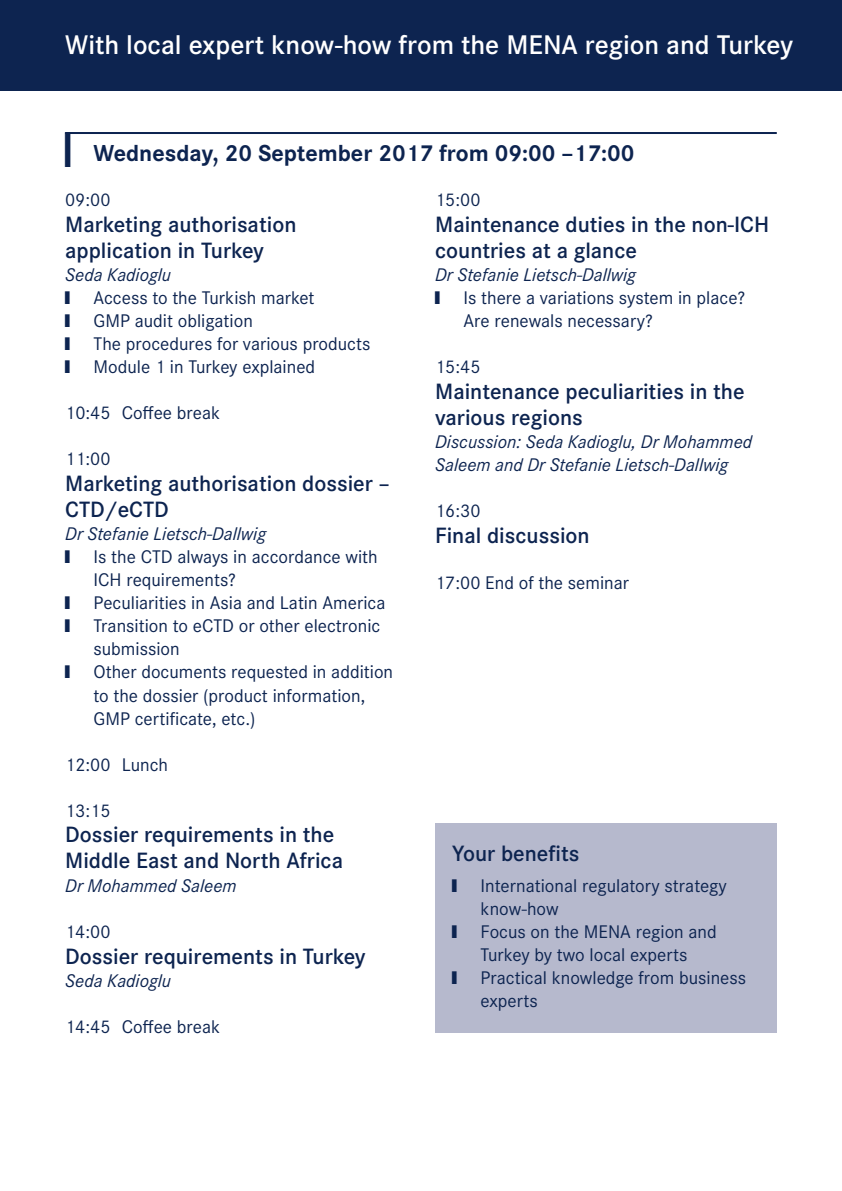
<style>
.page{position:relative;width:842px;height:1191px;background:#fff}
.page>*{position:absolute;margin:0;border:0;box-sizing:border-box;transform-origin:0 0}
.t1{font:600 28px "Corporate Swtp";color:#fff}
.t2{font:700 24px "Corporate Swtp";color:#0d2450}
.t3{font:600 23px/26px "Corporate Swtp";color:#0d2450}
.t4{font:19px/23px "Corporate Swtp";color:#0d2450}
.t5{font:italic 19px/23px "Corporate S";color:#0d2450}
.s1{font-size:52px}
</style>
<div class="page">
<div style="left:0;top:0;width:842px;height:91px;background:#0d2450"></div>
<hr style="left:65px;top:132px;width:712px;height:2px;background:#0d2450">
<div style="left:435px;top:823px;width:342px;height:209px;background:#b6b9cd"></div>
<h1 class="t1" style="left:65px;top:35px;width:729px">With local expert know-how from the MENA region and Turkey</h1>
<p class="t2" style="left:65px;top:145px;width:571px"><span class="s1">†</span> Wednesday, 20 September 2017 from 09:00 –17:00</p>
<p class="t4" style="left:435px;top:190px;width:47px">15:00</p>
<p class="t3" style="left:435px;top:214px;width:335px">Maintenance duties in the non-ICH countries at a glance</p>
<p class="t5" style="left:435px;top:263px;width:202px">Dr Stefanie Lietsch-Dallwig</p>
<p class="t4" style="left:435px;top:288px;width:6px">†</p>
<p class="t4" style="left:463px;top:288px;width:283px">Is there a variations system in place?<br>Are renewals necessary?</p>
<p class="t4" style="left:435px;top:357px;width:47px">15:45</p>
<p class="t3" style="left:435px;top:381px;width:311px">Maintenance peculiarities in the various regions</p>
<p class="t5" style="left:435px;top:430px;width:319px">Discussion: Seda Kadioglu, Dr Mohammed<br>Saleem and Dr Stefanie Lietsch-Dallwig</p>
<p class="t4" style="left:435px;top:501px;width:47px">16:30</p>
<p class="t3" style="left:435px;top:525px;width:156px">Final discussion</p>
<p class="t4" style="left:435px;top:573px;width:195px">17:00 End of the seminar</p>
<p class="t4" style="left:65px;top:190px;width:47px">09:00</p>
<p class="t3" style="left:65px;top:214px;width:233px">Marketing authorisation application in Turkey</p>
<p class="t5" style="left:65px;top:263px;width:107px">Seda Kadioglu</p>
<p class="t4" style="left:65px;top:288px;width:6px">†</p>
<p class="t4" style="left:94px;top:288px;width:222px">Access to the Turkish market</p>
<p class="t4" style="left:65px;top:311px;width:6px">†</p>
<p class="t4" style="left:94px;top:311px;width:161px">GMP audit obligation</p>
<p class="t4" style="left:65px;top:334px;width:6px">†</p>
<p class="t4" style="left:94px;top:334px;width:278px">The procedures for various products</p>
<p class="t4" style="left:65px;top:357px;width:6px">†</p>
<p class="t4" style="left:94px;top:357px;width:223px">Module 1 in Turkey explained</p>
<p class="t4" style="left:65px;top:403px;width:157px">10:45 Coffee break</p>
<p class="t4" style="left:65px;top:449px;width:47px">11:00</p>
<p class="t3" style="left:65px;top:473px;width:326px">Marketing authorisation dossier –<br>CTD/eCTD</p>
<p class="t5" style="left:65px;top:522px;width:202px">Dr Stefanie Lietsch-Dallwig</p>
<p class="t4" style="left:65px;top:547px;width:6px">†</p>
<p class="t4" style="left:94px;top:547px;width:286px">Is the CTD always in accordance with<br>ICH requirements?</p>
<p class="t4" style="left:65px;top:593px;width:6px">†</p>
<p class="t4" style="left:94px;top:593px;width:293px">Peculiarities in Asia and Latin America</p>
<p class="t4" style="left:65px;top:616px;width:6px">†</p>
<p class="t4" style="left:94px;top:616px;width:288px">Transition to eCTD or other electronic submission</p>
<p class="t4" style="left:65px;top:662px;width:6px">†</p>
<p class="t4" style="left:94px;top:662px;width:301px">Other documents requested in addition to the dossier (product information,<br>GMP certificate, etc.)</p>
<p class="t4" style="left:65px;top:754px;width:104px">12:00 Lunch</p>
<p class="t4" style="left:65px;top:800px;width:47px">13:15</p>
<p class="t3" style="left:65px;top:824px;width:279px">Dossier requirements in the<br>Middle East and North Africa</p>
<p class="t5" style="left:65px;top:873px;width:173px">Dr Mohammed Saleem</p>
<p class="t4" style="left:65px;top:921px;width:47px">14:00</p>
<p class="t3" style="left:65px;top:945px;width:302px">Dossier requirements in Turkey</p>
<p class="t5" style="left:65px;top:968px;width:107px">Seda Kadioglu</p>
<p class="t4" style="left:65px;top:1016px;width:157px">14:45 Coffee break</p>
<p class="t3" style="left:452px;top:843px;width:129px">Your benefits</p>
<p class="t4" style="left:452px;top:876px;width:6px">†</p>
<p class="t4" style="left:480px;top:876px;width:248px">International regulatory strategy know-how</p>
<p class="t4" style="left:452px;top:922px;width:6px">†</p>
<p class="t4" style="left:480px;top:922px;width:238px">Focus on the MENA region and<br>Turkey by two local experts</p>
<p class="t4" style="left:452px;top:968px;width:6px">†</p>
<p class="t4" style="left:480px;top:968px;width:267px">Practical knowledge from business experts</p>
</div>
